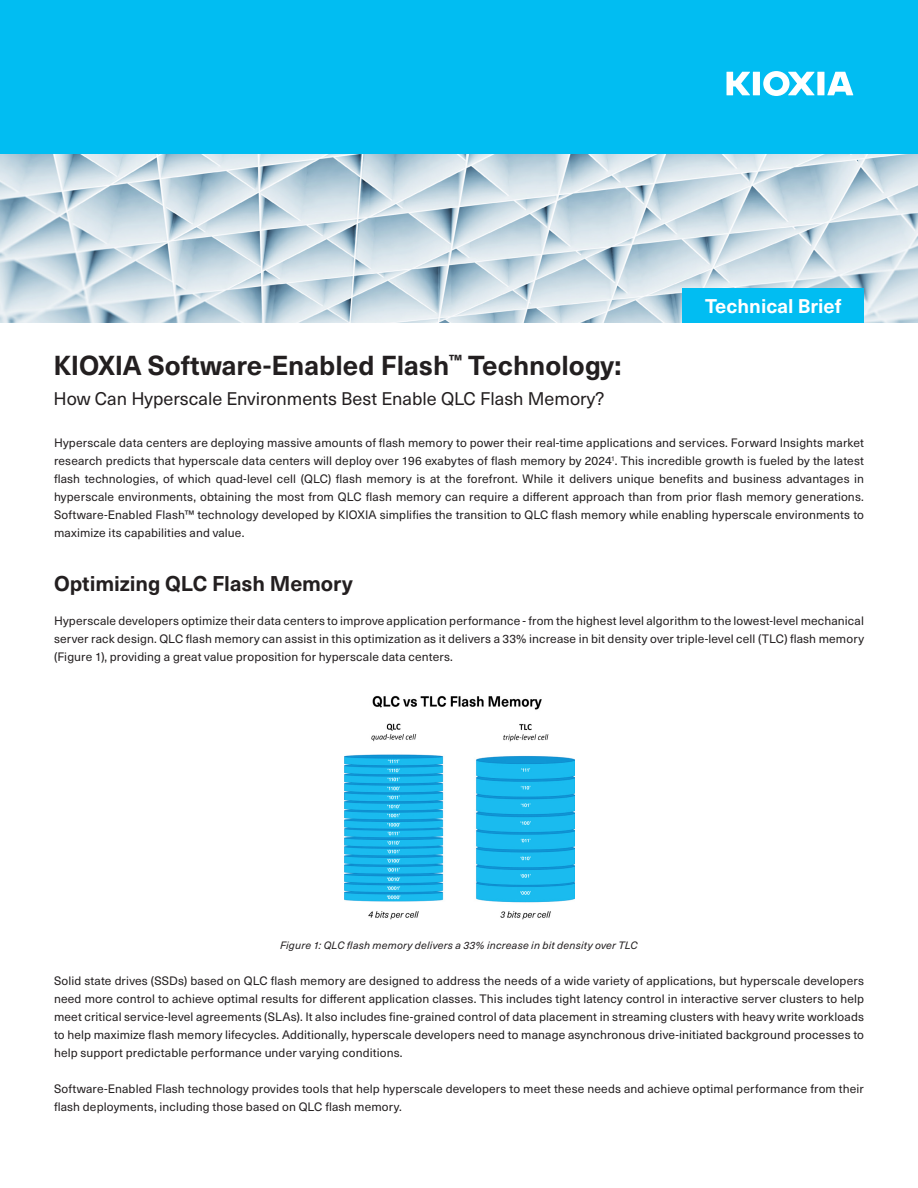
<style>
.page{position:relative;width:918px;height:1188px;background:#fff}
.page>*{position:absolute;margin:0;border:0;box-sizing:border-box;transform-origin:0 0}
.t1{font:700 27px "Neue Haas Unica W1 G";color:#231f20}
.t2{font:700 21px "Neue Haas Unica W1 G";letter-spacing:-.005em;color:#231f20}
.t3{font:700 19.5px "Neue Haas Unica W1 G";color:#fff}
.t4{font:18px "Neue Haas Unica W1 G";color:#231f20}
.t5{font:12px/18px "Neue Haas Unica W1 G";letter-spacing:.01em;color:#231f20;text-align:justify}
.t6{font:italic 10.5px "Neue Haas Unica W1 G";letter-spacing:.02em;color:#231f20}
</style>
<div class="page">
<img style="left:0;top:154px;width:918px;height:169px">
<div style="left:0;top:0;width:918px;height:154px;background:#01bdf2"></div>
<svg style="left:727px;top:71px;width:126px;height:25px"></svg>
<div style="left:683px;top:288px;width:181px;height:35px;background:#01bdf2"></div>
<img style="left:344px;top:695px;width:230px;height:225px">
<h3 class="t3" style="left:705px;top:291px;width:138px">Technical Brief</h3>
<h1 class="t1" style="left:53px;top:344px;width:569px">KIOXIA Software-Enabled Flash<sup>™</sup> Technology:</h1>
<h3 class="t4" style="left:53px;top:385px;width:553px">How Can Hyperscale Environments Best Enable QLC Flash Memory?</h3>
<p class="t5" style="left:54px;top:433px;width:812px">Hyperscale data centers are deploying massive amounts of flash memory to power their real-time applications and services. Forward Insights market research predicts that hyperscale data centers will deploy over 196 exabytes of flash memory by 2024<sup>1</sup>. This incredible growth is fueled by the latest flash technologies, of which quad-level cell (QLC) flash memory is at the forefront. While it delivers unique benefits and business advantages in hyperscale environments, obtaining the most from QLC flash memory can require a different approach than from prior flash memory generations.<br>Software-Enabled Flash™ technology developed by KIOXIA simplifies the transition to QLC flash memory while enabling hyperscale environments to maximize its capabilities and value.</p>
<h2 class="t2" style="left:54px;top:567px;width:300px">Optimizing QLC Flash Memory</h2>
<p class="t5" style="left:54px;top:611px;width:812px">Hyperscale developers optimize their data centers to improve application performance - from the highest level algorithm to the lowest-level mechanical server rack design. QLC flash memory can assist in this optimization as it delivers a 33% increase in bit density over triple-level cell (TLC) flash memory (Figure 1), providing a great value proposition for hyperscale data centers.</p>
<p class="t6" style="left:280px;top:937px;width:359px">Figure 1: QLC flash memory delivers a 33% increase in bit density over TLC</p>
<p class="t5" style="left:54px;top:971px;width:812px">Solid state drives (SSDs) based on QLC flash memory are designed to address the needs of a wide variety of applications, but hyperscale developers need more control to achieve optimal results for different application classes. This includes tight latency control in interactive server clusters to help meet critical service-level agreements (SLAs). It also includes fine-grained control of data placement in streaming clusters with heavy write workloads to help maximize flash memory lifecycles. Additionally, hyperscale developers need to manage asynchronous drive-initiated background processes to help support predictable performance under varying conditions.</p>
<p class="t5" style="left:54px;top:1079px;width:811px">Software-Enabled Flash technology provides tools that help hyperscale developers to meet these needs and achieve optimal performance from their flash deployments, including those based on QLC flash memory.</p>
</div>
